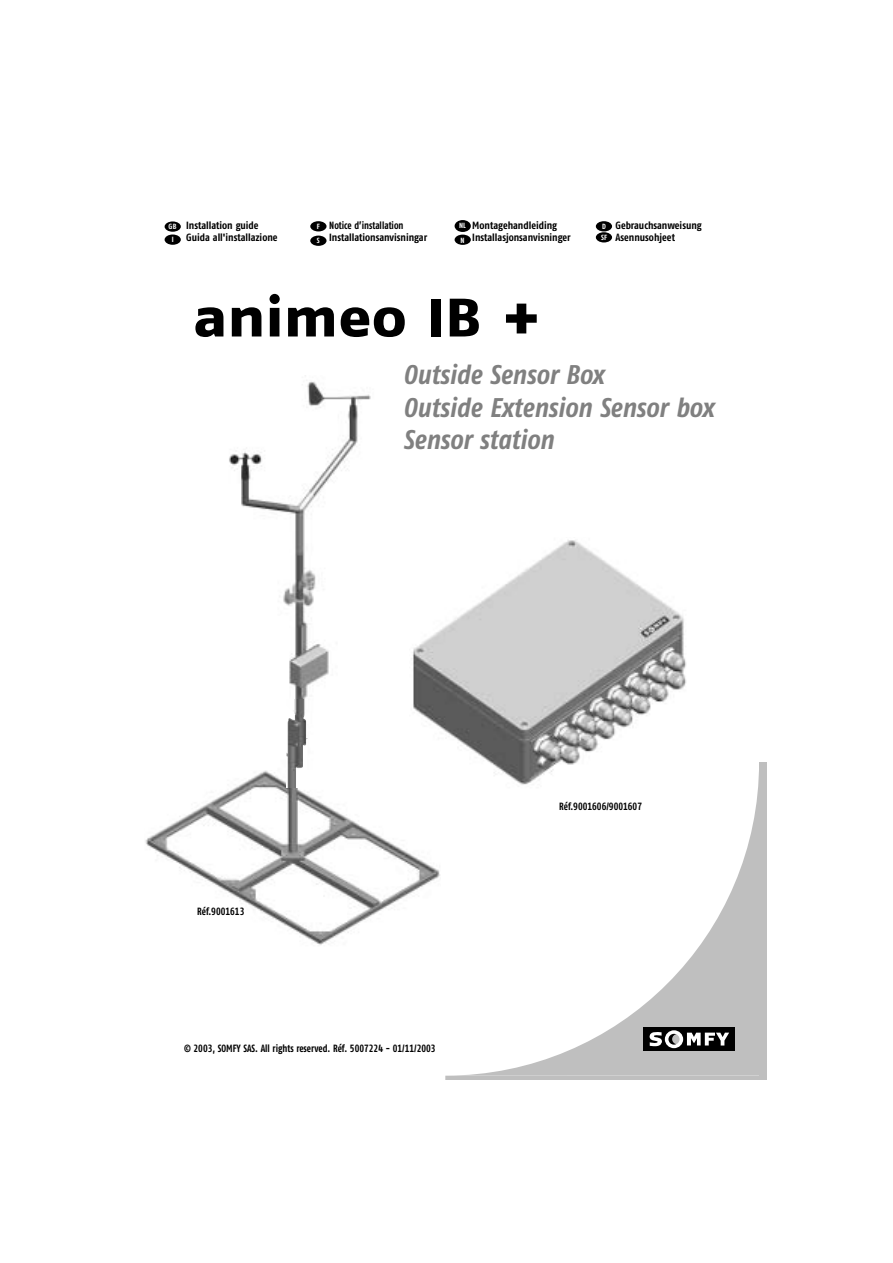
<style>
.page{position:relative;width:893px;height:1263px;background:#fff}
.page>*{position:absolute;margin:0;border:0;box-sizing:border-box;transform-origin:0 0}
.t1{font:54px "Fago Ex Exb";color:#000}
.t2{font:italic 27px/32.4px "Fago Co Bold Tf";color:#808080}
.t3{font:10.5px/12.6px "Fago Co Bold Tf";color:#000;scale:.9 1}
.t4{font:10.5px/12.6px "Fago Co Bold Tf";color:#000}
.t5{font:7.5px "Fago Co Bold Tf";color:#fff}
</style>
<div class="page">
<svg style="left:445px;top:773px;width:314px;height:303px"></svg>
<div style="left:643px;top:1027px;width:92px;height:23px;background:#000"></div>
<svg style="left:649px;top:1030px;width:80px;height:18px"></svg>
<div style="left:759px;top:762px;width:7px;height:317px;background:#bfbfbf"></div>
<hr style="left:445px;top:1076px;width:321px;height:3px;background:#bfbfbf">
<img style="left:229px;top:375px;width:142px;height:396px">
<div style="left:405px;top:535px;width:295px;height:280px;background:#fff"></div>
<img style="left:413px;top:540px;width:273px;height:245px">
<div style="left:144px;top:771px;width:312px;height:199px;background:#fff"></div>
<img style="left:145px;top:771px;width:295px;height:174px">
<img style="left:286px;top:700px;width:21px;height:88px">
<div style="left:596px;top:232px;width:16px;height:10px;background:#000;border-radius:50%"></div>
<div style="left:596px;top:221px;width:16px;height:10px;background:#000;border-radius:50%"></div>
<div style="left:454px;top:235px;width:17px;height:10px;background:#000;border-radius:50%"></div>
<div style="left:454px;top:220px;width:17px;height:12px;background:#000;border-radius:50%"></div>
<div style="left:310px;top:236px;width:16px;height:10px;background:#000;border-radius:50%"></div>
<div style="left:310px;top:221px;width:16px;height:10px;background:#000;border-radius:50%"></div>
<div style="left:165px;top:235px;width:16px;height:10px;background:#000;border-radius:50%"></div>
<div style="left:165px;top:221px;width:16px;height:11px;background:#000;border-radius:50%"></div>
<p class="t5" style="left:169px;top:224px;width:9px">GB</p>
<p class="t5" style="left:172px;top:237px;width:3px">I</p>
<p class="t4" style="left:186px;top:220px;width:93px">Installation guide<br>Guida all'installazione</p>
<p class="t3" style="left:329px;top:220px;width:110px">Notice d’installation<br>Installationsanvisningar</p>
<p class="t4" style="left:472px;top:220px;width:100px">Montagehandleiding<br>Installasjonsanvisninger</p>
<p class="t4" style="left:615px;top:220px;width:88px">Gebrauchsanweisung<br>Asennusohjeet</p>
<p class="t5" style="left:459px;top:222px;width:8px">NL</p>
<p class="t5" style="left:602px;top:224px;width:5px">D</p>
<p class="t5" style="left:317px;top:224px;width:4px">F</p>
<p class="t5" style="left:601px;top:234px;width:7px">SF</p>
<p class="t5" style="left:460px;top:237px;width:6px">N</p>
<p class="t5" style="left:317px;top:238px;width:4px">S</p>
<h1 class="t1" style="left:193px;top:298px;width:350px">animeo IB +</h1>
<h2 class="t2" style="left:403px;top:361px;width:312px">Outside Sensor Box<br>Outside Extension Sensor box<br>Sensor station</h2>
<p class="t3" style="left:197px;top:906px;width:54px">Réf.9001613</p>
<p class="t3" style="left:184px;top:1043px;width:281px">© 2003, SOMFY SAS. All rights reserved. Réf. 5007224 - 01/11/2003</p>
<p class="t3" style="left:559px;top:801px;width:94px">Réf.9001606/9001607</p>
</div>
